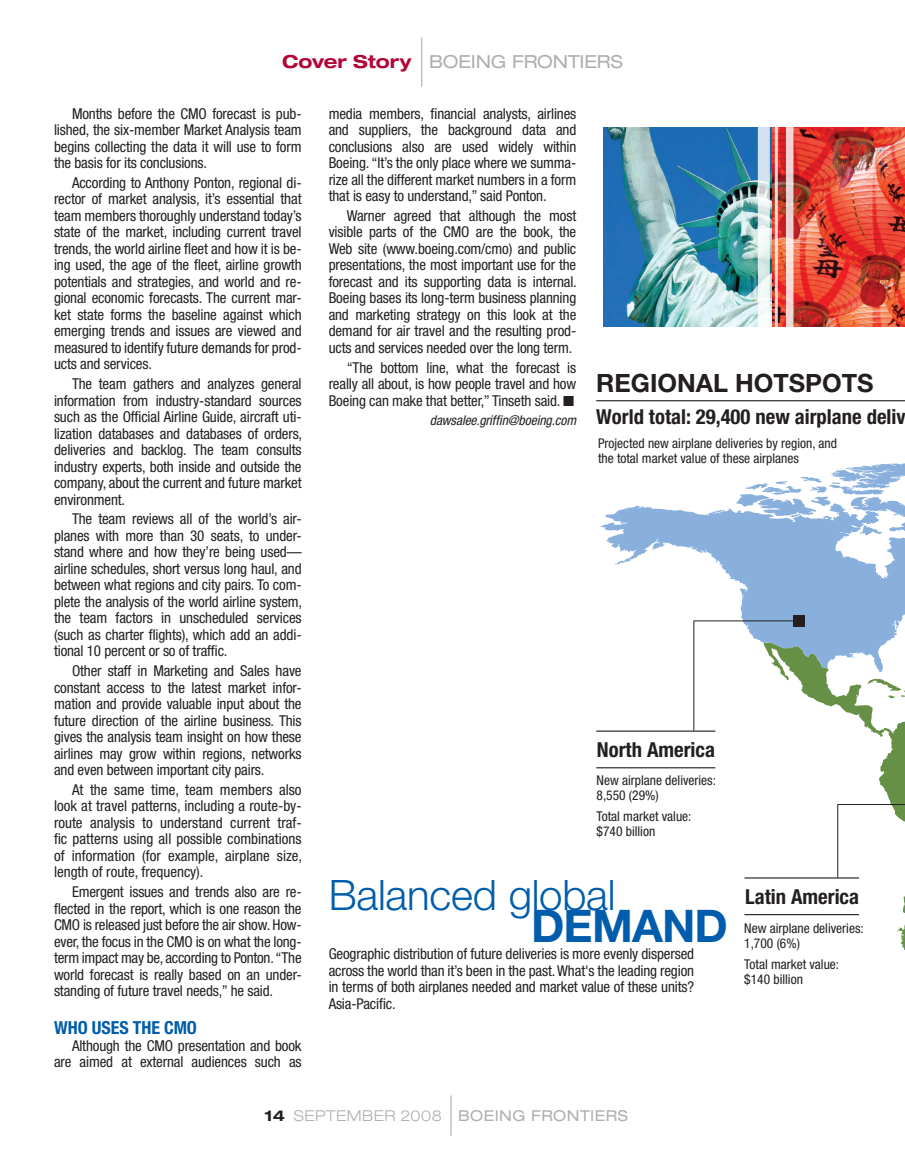
<style>
.page{position:relative;width:905px;height:1161px;background:#fff}
.page>*{position:absolute;margin:0;border:0;box-sizing:border-box;transform-origin:0 0}
.Headline_-_42{font:700 45px "Helvetica Neue LT Std";color:#015dab}
.Headline_-_42-2{font:300 42px "Helvetica Neue LT Std";letter-spacing:-.005em;color:#015dab}
.t1{font:700 25.2px "Helvetica Neue";color:#231f20}
.t2{font:700 condensed 20.7px "Helvetica Neue";color:#231f20}
.Body_copy{font:expanded 18px "Helvetica Neue LT Std";letter-spacing:-.01em;color:#aeafb3}
.Subhead_in_text{font:700 condensed 18px "Helvetica Neue LT Std";color:#015dab}
.Body_copy-2{font:condensed 15px/16.5px "Helvetica Neue LT Std";letter-spacing:-.01em;color:#231f20;text-align:justify}
.t3{font:expanded 15px "Helvetica Neue LT Std";letter-spacing:.025em;color:#aeafb3}
.Sidebar_-_body{font:condensed 13.5px/15px "Helvetica Neue LT Std";color:#231f20}
.Byline_-_end{font:italic condensed 13.5px "Helvetica Neue LT Std";letter-spacing:-.005em;color:#231f20}
.s1{font-weight:700;color:#b30437}
.s2{font-weight:700;color:#231f20}
.s3{font-weight:300}
</style>
<div class="page">
<hr style="left:450px;top:1095px;width:1px;height:41px;background:#aeafb3">
<hr style="left:421px;top:38px;width:1px;height:49px;background:#aeafb3">
<img style="left:603px;top:127px;width:169px;height:200px">
<img style="left:772px;top:127px;width:132px;height:200px">
<hr style="left:774px;top:122px;width:3px;height:216px;background:#fff">
<svg style="left:786px;top:127px;width:7px;height:200px"></svg>
<svg style="left:757px;top:127px;width:12px;height:200px"></svg>
<svg style="left:763px;top:672px;width:141px;height:276px"></svg>
<svg style="left:736px;top:463px;width:168px;height:40px"></svg>
<svg style="left:600px;top:503px;width:304px;height:169px;fill:#89b0dc"></svg>
<hr style="left:596px;top:400px;width:308px;height:1px;background:#231f20">
<svg style="left:693px;top:620px;width:106px;height:112px"></svg>
<hr style="left:596px;top:767px;width:119px;height:1px;background:#231f20">
<hr style="left:596px;top:731px;width:119px;height:1px;background:#231f20">
<svg style="left:837px;top:804px;width:67px;height:75px"></svg>
<hr style="left:744px;top:914px;width:115px;height:1px;background:#231f20">
<hr style="left:744px;top:877px;width:115px;height:2px;background:#231f20">
<div style="left:793px;top:615px;width:11px;height:12px;background:#231f20"></div>
<p class="Body_copy" style="left:282px;top:51px;width:342px"><span class="s1">Cover Story</span> BOEING FRONTIERS</p>
<p class="Body_copy-2" style="left:328px;top:105px;width:249px">media members, financial analysts, airlines and suppliers, the background data and conclusions also are used widely within Boeing. “It’s the only place where we summa&shy;rize all the different market numbers in a form that is easy to understand,” said Ponton.</p>
<p class="Body_copy-2" style="left:328px;top:207px;width:250px;text-indent:18px">Warner agreed that although the most visible parts of the CMO are the book, the Web site (www.boeing.com/cmo) and public presentations, the most important use for the forecast and its supporting data is internal.<br>Boeing bases its long-term business planning and marketing strategy on this look at the demand for air travel and the resulting prod&shy;ucts and services needed over the long term.</p>
<p class="Body_copy-2" style="left:328px;top:359px;width:249px;text-indent:18px">“The bottom line, what the forecast is really all about, is how people travel and how Boeing can make that better,” Tinseth said. ■</p>
<p class="Byline_-_end" style="left:430px;top:413px;width:148px">dawsalee.griffin@boeing.com</p>
<p class="Body_copy-2" style="left:54px;top:105px;width:249px;text-indent:18px">Months before the CMO forecast is pub&shy;lished, the six-member Market Analysis team begins collecting the data it will use to form the basis for its conclusions.</p>
<p class="Body_copy-2" style="left:54px;top:174px;width:249px;text-indent:18px">According to Anthony Ponton, regional di&shy;rector of market analysis, it’s essential that team members thoroughly understand today’s state of the market, including current travel trends, the world airline fleet and how it is be&shy;ing used, the age of the fleet, airline growth potentials and strategies, and world and re&shy;gional economic forecasts. The current mar&shy;ket state forms the baseline against which emerging trends and issues are viewed and measured to identify future demands for prod&shy;ucts and services.</p>
<p class="Body_copy-2" style="left:54px;top:376px;width:250px;text-indent:18px">The team gathers and analyzes general information from industry-standard sources such as the Official Airline Guide, aircraft uti&shy;lization databases and databases of orders, deliveries and backlog. The team consults industry experts, both inside and outside the company, about the current and future market environment.</p>
<p class="Body_copy-2" style="left:54px;top:511px;width:250px;text-indent:18px">The team reviews all of the world’s air&shy;planes with more than 30 seats, to under&shy;stand where and how they’re being used— airline schedules, short versus long haul, and between what regions and city pairs. To com&shy;plete the analysis of the world airline system, the team factors in unscheduled services (such as charter flights), which add an addi&shy;tional 10 percent or so of traffic.</p>
<p class="Body_copy-2" style="left:54px;top:663px;width:249px;text-indent:18px">Other staff in Marketing and Sales have constant access to the latest market infor&shy;mation and provide valuable input about the future direction of the airline business. This gives the analysis team insight on how these airlines may grow within regions, networks and even between important city pairs.</p>
<p class="Body_copy-2" style="left:54px;top:781px;width:250px;text-indent:18px">At the same time, team members also look at travel patterns, including a route-by&shy;route analysis to understand current traf&shy;fic patterns using all possible combinations of information (for example, airplane size, length of route, frequency).</p>
<p class="Body_copy-2" style="left:54px;top:883px;width:249px;text-indent:18px">Emergent issues and trends also are re&shy;flected in the report, which is one reason the CMO is released just before the air show. How&shy;ever, the focus in the CMO is on what the long&shy;term impact may be, according to Ponton. “The world forecast is really based on an under&shy;standing of future travel needs,” he said.</p>
<p class="Subhead_in_text" style="left:54px;top:1017px;width:48px">WHO USES</p>
<p class="Subhead_in_text" style="left:133px;top:1017px;width:66px">THE CMO</p>
<p class="Body_copy-2" style="left:54px;top:1037px;width:249px;text-align:right">Although the CMO presentation and book are aimed at external audiences such as</p>
<p class="t1" style="left:596px;top:367px;width:279px">REGIONAL HOTSPOTS</p>
<p class="t2" style="left:596px;top:404px;width:311px">World total: 29,400 new airplane deliv</p>
<p class="Sidebar_-_body" style="left:598px;top:435px;width:240px">Projected new airplane deliveries by region, and the total market value of these airplanes</p>
<p class="t2" style="left:597px;top:737px;width:120px">North America</p>
<p class="Sidebar_-_body" style="left:596px;top:773px;width:121px">New airplane deliveries:<br>8,550 (29%)</p>
<p class="Sidebar_-_body" style="left:596px;top:809px;width:96px">Total market value: $740 billion</p>
<p class="Headline_-_42-2" style="left:328px;top:870px;width:288px">Balanced global</p>
<p class="t2" style="left:745px;top:884px;width:115px">Latin America</p>
<p class="Headline_-_42" style="left:531px;top:898px;width:198px">DEMAND</p>
<p class="Body_copy-2" style="left:328px;top:946px;width:367px">Geographic distribution of future deliveries is more evenly dispersed across the world than it’s been in the past. What's the leading region in terms of both airplanes needed and market value of these units?<br>Asia-Pacific.</p>
<p class="Sidebar_-_body" style="left:744px;top:920px;width:121px">New airplane deliveries:<br>1,700 (6%)</p>
<p class="Sidebar_-_body" style="left:744px;top:956px;width:96px">Total market value: $140 billion</p>
<p class="t3" style="left:264px;top:1107px;width:365px"><span class="s2">14</span> <span class="s3">SEPTEMBER 2008</span> BOEING FRONTIERS</p>
</div>
